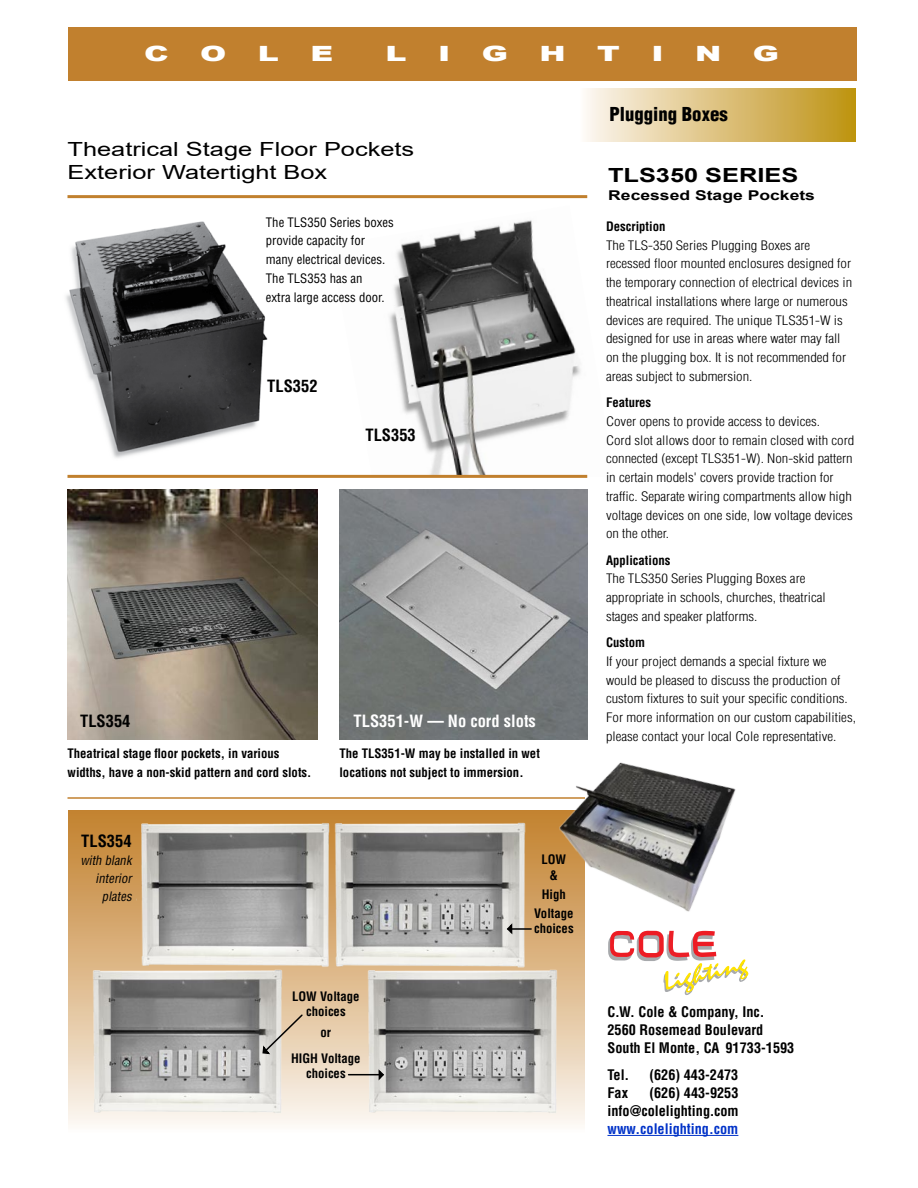
<style>
.page{position:relative;width:918px;height:1188px;background:#fff}
.page>*{position:absolute;margin:0;border:0;box-sizing:border-box;transform-origin:0 0}
.t1{font:900 21px "Arial";color:#fff;scale:1.5 1}
.t2{font:19.5px/23.4px "Arial";color:#000;scale:1.3 1}
.t3{font:700 19.5px "Arial";color:#000;scale:1.3 1}
.t4{font:900 condensed 18.75px "Helvetica";color:#000}
.t5{font:700 condensed 16.5px "Helvetica";color:#000}
.t6{font:700 condensed 16.5px "Helvetica";color:#fff}
.t7{font:700 condensed 14.25px/18px "Helvetica";color:#000}
.t8{font:700 condensed 14.25px "Helvetica";color:#0032c8}
.t9{font:700 13.5px "Arial";color:#000;scale:1.3 1}
.t10{font:300 condensed 12.75px/18.8px "Helvetica";color:#000;scale:1.15 1}
.t11{font:700 condensed 12.75px/18.8px "Helvetica";color:#000;text-align:center}
.t12{font:condensed 12.75px/18.8px "Helvetica";color:#000}
.t13{font:italic condensed 12.75px/18px "Helvetica";color:#000;text-align:right}
</style>
<div class="page">
<div style="left:68px;top:810px;width:517px;height:324px;background:linear-gradient(to bottom,#c17e29,#fbf7f2)"></div>
<div style="left:578px;top:88px;width:278px;height:54px;background:linear-gradient(to right,#fef7f4,#be9212)"></div>
<div style="left:68px;top:27px;width:789px;height:53px;background:#c1802e"></div>
<img style="left:331px;top:220px;width:257px;height:257px">
<img style="left:66px;top:221px;width:202px;height:237px">
<img style="left:339px;top:490px;width:248px;height:249px">
<img style="left:68px;top:490px;width:249px;height:250px">
<hr style="left:68px;top:475px;width:519px;height:3px;background:#c1802e">
<hr style="left:68px;top:195px;width:519px;height:3px;background:#c1802e">
<hr style="left:68px;top:797px;width:517px;height:2px;background:#c1802e">
<hr style="left:608px;top:1135px;width:130px;height:1px;background:#0032c8">
<svg style="left:608px;top:932px;width:141px;height:63px"></svg>
<img style="left:136px;top:817px;width:198px;height:156px">
<img style="left:364px;top:963px;width:198px;height:156px">
<img style="left:546px;top:762px;width:190px;height:170px">
<img style="left:89px;top:962px;width:198px;height:156px">
<img style="left:331px;top:815px;width:199px;height:157px">
<svg style="left:262px;top:1013px;width:42px;height:42px;background:#cfc2b1"></svg>
<hr style="left:349px;top:1074px;width:34px;height:1px;background:#000">
<svg style="left:377px;top:1068px;width:8px;height:13px"></svg>
<hr style="left:508px;top:928px;width:23px;height:2px;background:#000">
<svg style="left:506px;top:923px;width:8px;height:13px"></svg>
<h1 class="t1" style="left:144px;top:38px;width:18px">C</h1>
<h1 class="t1" style="left:200px;top:38px;width:19px">O</h1>
<h1 class="t1" style="left:258px;top:38px;width:16px">L</h1>
<h1 class="t1" style="left:310px;top:38px;width:17px">E</h1>
<h1 class="t1" style="left:386px;top:38px;width:16px">L</h1>
<h1 class="t1" style="left:438px;top:38px;width:10px">I</h1>
<h1 class="t1" style="left:482px;top:38px;width:19px">G</h1>
<h1 class="t1" style="left:540px;top:38px;width:19px">H</h1>
<h1 class="t1" style="left:597px;top:38px;width:17px">T</h1>
<h1 class="t1" style="left:651px;top:38px;width:10px">I</h1>
<h1 class="t1" style="left:695px;top:38px;width:19px">N</h1>
<h1 class="t1" style="left:753px;top:38px;width:19px">G</h1>
<h2 class="t2" style="left:68px;top:137px;width:268px">Theatrical Stage Floor Pockets<br>Exterior Watertight Box</h2>
<p class="t12" style="left:266px;top:212px;width:129px">The TLS350 Series boxes provide capacity for many electrical devices.<br>The TLS353 has an<br>extra large access door.</p>
<p class="t5" style="left:267px;top:376px;width:52px">TLS352</p>
<p class="t5" style="left:365px;top:424px;width:52px">TLS353</p>
<p class="t5" style="left:80px;top:711px;width:52px">TLS354</p>
<p class="t6" style="left:354px;top:711px;width:184px">TLS351-W — No cord slots</p>
<p class="t11" style="left:68px;top:744px;width:245px;text-align:left">Theatrical stage floor pockets, in various widths, have a non-skid pattern and cord slots.</p>
<p class="t11" style="left:339px;top:744px;width:202px;text-align:left">The TLS351-W may be installed in wet locations not subject to immersion.</p>
<p class="t5" style="left:81px;top:831px;width:52px">TLS354</p>
<p class="t13" style="left:80px;top:851px;width:56px">with blank interior plates</p>
<p class="t11" style="left:541px;top:851px;width:26px;line-height:16.5px">LOW &amp;</p>
<p class="t11" style="left:534px;top:885px;width:41px">High<br>Voltage</p>
<p class="t11" style="left:534px;top:919px;width:41px">choices</p>
<p class="t11" style="left:292px;top:989px;width:69px;line-height:15px">LOW Voltage choices</p>
<p class="t11" style="left:291px;top:1020px;width:71px;line-height:25.5px">or<br>HIGH Voltage</p>
<p class="t11" style="left:306px;top:1063px;width:41px">choices</p>
<h3 class="t4" style="left:609px;top:102px;width:120px">Plugging Boxes</h3>
<h2 class="t3" style="left:608px;top:161px;width:148px">TLS350 SERIES</h2>
<p class="t9" style="left:608px;top:185px;width:161px">Recessed Stage Pockets</p>
<p class="t11" style="left:606px;top:217px;width:61px">Description</p>
<p class="t10" style="left:606px;top:236px;width:216px">The TLS-350 Series Plugging Boxes are recessed floor mounted enclosures designed for the temporary connection of electrical devices in theatrical installations where large or numerous devices are required. The unique TLS351-W is designed for use in areas where water may fall on the plugging box. It is not recommended for areas subject to submersion.</p>
<p class="t11" style="left:606px;top:393px;width:47px">Features</p>
<p class="t10" style="left:606px;top:412px;width:217px">Cover opens to provide access to devices.<br>Cord slot allows door to remain closed with cord connected (except TLS351-W). Non-skid pattern in certain models' covers provide traction for traffic. Separate wiring compartments allow high voltage devices on one side, low voltage devices on the other.</p>
<p class="t11" style="left:606px;top:550px;width:66px">Applications</p>
<p class="t10" style="left:606px;top:569px;width:193px">The TLS350 Series Plugging Boxes are appropriate in schools, churches, theatrical stages and speaker platforms.</p>
<p class="t11" style="left:606px;top:633px;width:40px">Custom</p>
<p class="t10" style="left:606px;top:652px;width:219px">If your project demands a special fixture we would be pleased to discuss the production of custom fixtures to suit your specific conditions.<br>For more information on our custom capabilities, please contact your local Cole representative.</p>
<p class="t7" style="left:608px;top:1003px;width:188px">C.W. Cole &amp; Company, Inc.<br>2560 Rosemead Boulevard<br>South El Monte, CA 91733-1593</p>
<p class="t7" style="left:608px;top:1066px;width:23px">Tel.</p>
<p class="t7" style="left:649px;top:1066px;width:91px">(626) 443-2473</p>
<p class="t7" style="left:608px;top:1084px;width:22px">Fax</p>
<p class="t7" style="left:608px;top:1084px;width:133px;text-align:right">(626) 443-9253 info@colelighting.com</p>
<p class="t8" style="left:608px;top:1120px;width:132px">www.colelighting.com</p>
</div>
